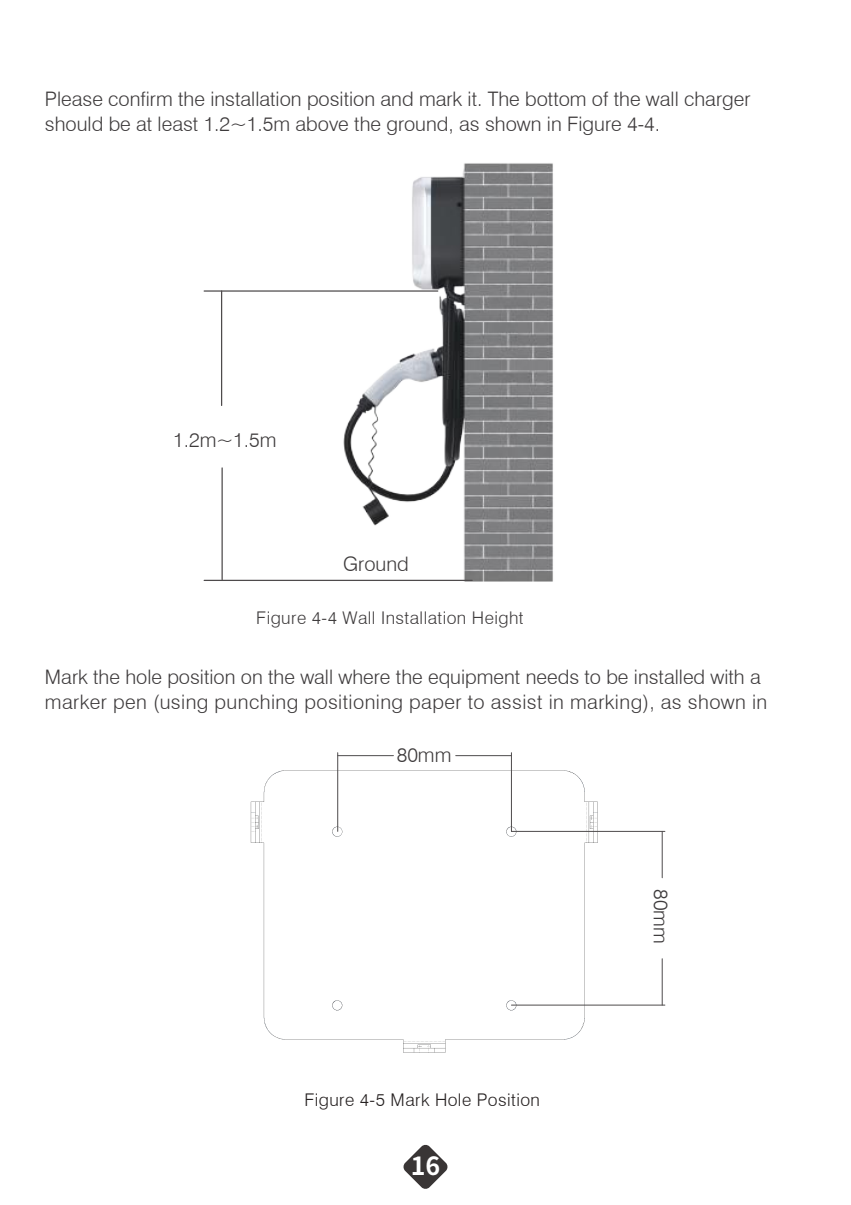
<style>
.page{position:relative;width:851px;height:1205px;background:#fff}
.page>*{position:absolute;margin:0;border:0;box-sizing:border-box;transform-origin:0 0}
.t1{font:700 25px "Source Han Sans CN";color:#fff}
.t2{font:300 20px/25px "Swiss 721 BT";color:#3e3b3c}
.t3{font:300 17.5px "Swiss 721 BT";letter-spacing:.025em;color:#3e3b3c}
.t4{font:300 17.5px "Swiss 721 BT";letter-spacing:.025em;color:#241f1f}
</style>
<div class="page">
<img style="left:267px;top:163px;width:286px;height:419px">
<hr style="left:204px;top:290px;width:233px;height:2px;background:#4e4b4c">
<hr style="left:204px;top:580px;width:268px;height:1px;background:#4e4b4c">
<hr style="left:221px;top:291px;width:1px;height:114px;background:#4e4b4c">
<hr style="left:221px;top:468px;width:2px;height:111px;background:#4e4b4c">
<img style="left:250px;top:767px;width:358px;height:286px">
<hr style="left:337px;top:753px;width:1px;height:78px;background:#4e4b4c">
<hr style="left:511px;top:753px;width:1px;height:78px;background:#4e4b4c">
<hr style="left:337px;top:755px;width:56px;height:1px;background:#4e4b4c">
<hr style="left:455px;top:755px;width:56px;height:1px;background:#4e4b4c">
<hr style="left:511px;top:831px;width:153px;height:1px;background:#4e4b4c">
<hr style="left:511px;top:1004px;width:153px;height:1px;background:#4e4b4c">
<hr style="left:661px;top:831px;width:1px;height:47px;background:#4e4b4c">
<hr style="left:661px;top:959px;width:1px;height:46px;background:#4e4b4c">
<svg style="left:403px;top:1144px;width:45px;height:45px"></svg>
<p class="t2" style="left:45px;top:87px;width:707px">Please confirm the installation position and mark it. The bottom of the wall charger should be at least 1.2~1.5m above the ground, as shown in Figure 4-4.</p>
<p class="t2" style="left:173px;top:427px;width:105px">1.2m~1.5m</p>
<p class="t2" style="left:343px;top:551px;width:67px">Ground</p>
<p class="t3" style="left:256px;top:607px;width:269px">Figure 4-4 Wall Installation Height</p>
<p class="t2" style="left:45px;top:664px;width:723px">Mark the hole position on the wall where the equipment needs to be installed with a marker pen (using punching positioning paper to assist in marking), as shown in</p>
<p class="t2" style="left:396px;top:742px;width:56px">80mm</p>
<p class="t4" style="left:304px;top:1089px;width:237px">Figure 4-5 Mark Hole Position</p>
<p class="t1" style="left:410px;top:1151px;width:31px">16</p>
<p class="t2" style="left:673px;top:889px;width:56px;rotate:90deg">80mm</p>
</div>
